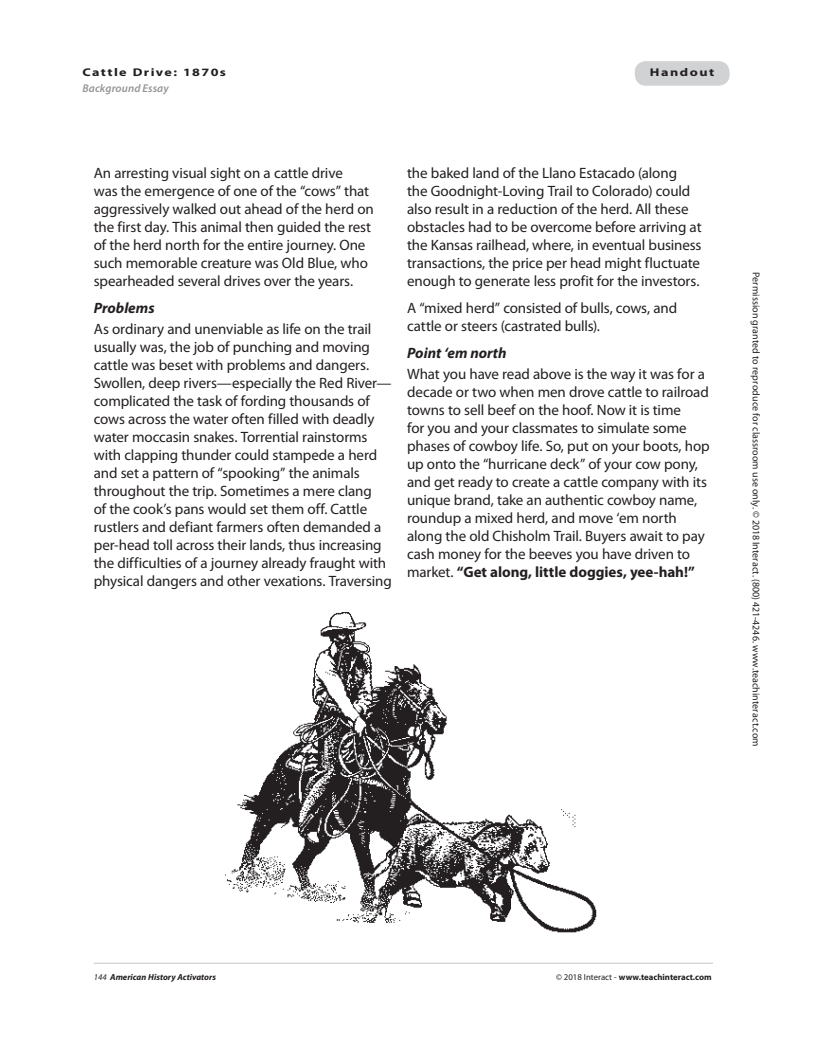
<style>
.page{position:relative;width:818px;height:1043px;background:#fff}
.page>*{position:absolute;margin:0;border:0;box-sizing:border-box;transform-origin:0 0}
.t1{font:15px/18px "Myriad Pro";letter-spacing:-.01em;color:#231f20}
.t2{font:italic 700 15px "Myriad Pro";color:#231f20}
.t3{font:700 11.25px "Myriad Pro";letter-spacing:.1em;color:#231f20;scale:1.25 1}
.t4{font:italic 600 11.25px "Myriad Pro";letter-spacing:.005em;color:#939598}
.t5{font:10px "Myriad Pro";letter-spacing:.005em;color:#231f20}
.t6{font:700 8.75px "Myriad Pro";color:#231f20}
.t7{font:italic 700 8.75px "Myriad Pro";color:#231f20}
.s1{font-weight:700}
.s2{font-weight:400}
</style>
<div class="page">
<hr style="left:94px;top:962px;width:618px;height:1px;background:#d1d2d4">
<div style="left:634px;top:61px;width:95px;height:25px;background:#d1d2d4;border-radius:11px"></div>
<img style="left:225px;top:612px;width:372px;height:321px">
<p class="t3" style="left:82px;top:65px;width:116px">Cattle Drive: 1870s</p>
<p class="t3" style="left:650px;top:65px;width:53px">Handout</p>
<p class="t4" style="left:82px;top:81px;width:88px">Background Essay</p>
<p class="t1" style="left:94px;top:163px;width:281px">An arresting visual sight on a cattle drive<br>was the emergence of one of the “cows” that aggressively walked out ahead of the herd on the first day. This animal then guided the rest of the herd north for the entire journey. One such memorable creature was Old Blue, who spearheaded several drives over the years.</p>
<p class="t2" style="left:94px;top:298px;width:62px">Problems</p>
<p class="t1" style="left:94px;top:320px;width:299px">As ordinary and unenviable as life on the trail usually was, the job of punching and moving cattle was beset with problems and dangers.<br>Swollen, deep rivers—especially the Red River— complicated the task of fording thousands of cows across the water often filled with deadly water moccasin snakes. Torrential rainstorms with clapping thunder could stampede a herd and set a pattern of “spooking” the animals throughout the trip. Sometimes a mere clang<br>of the cook’s pans would set them off. Cattle rustlers and defiant farmers often demanded a per-head toll across their lands, thus increasing the difficulties of a journey already fraught with physical dangers and other vexations. Traversing</p>
<p class="t1" style="left:407px;top:163px;width:296px">the baked land of the Llano Estacado (along<br>the Goodnight-Loving Trail to Colorado) could also result in a reduction of the herd. All these obstacles had to be overcome before arriving at the Kansas railhead, where, in eventual business transactions, the price per head might fluctuate enough to generate less profit for the investors.</p>
<p class="t1" style="left:407px;top:298px;width:271px">A “mixed herd” consisted of bulls, cows, and cattle or steers (castrated bulls).</p>
<p class="t2" style="left:407px;top:343px;width:101px">Point ‘em north</p>
<p class="t1" style="left:407px;top:365px;width:304px">What you have read above is the way it was for a decade or two when men drove cattle to railroad towns to sell beef on the hoof. Now it is time<br>for you and your classmates to simulate some phases of cowboy life. So, put on your boots, hop up onto the “hurricane deck” of your cow pony, and get ready to create a cattle company with its unique brand, take an authentic cowboy name, roundup a mixed herd, and move ‘em north along the old Chisholm Trail. Buyers await to pay cash money for the beeves you have driven to market. <span class="s1">“Get along, little doggies, yee-hah!”</span></p>
<p class="t5" style="left:762px;top:272px;width:476px;rotate:90deg">Permission granted to reproduce for classroom use only. © 2018 Interact. (800) 421-4246. www.teachinteract.com</p>
<p class="t7" style="left:94px;top:970px;width:124px"><span class="s2">144</span> American History Activators</p>
<p class="t6" style="left:556px;top:970px;width:157px"><span class="s2">© 2018 Interact -</span> www.teachinteract.com</p>
</div>
